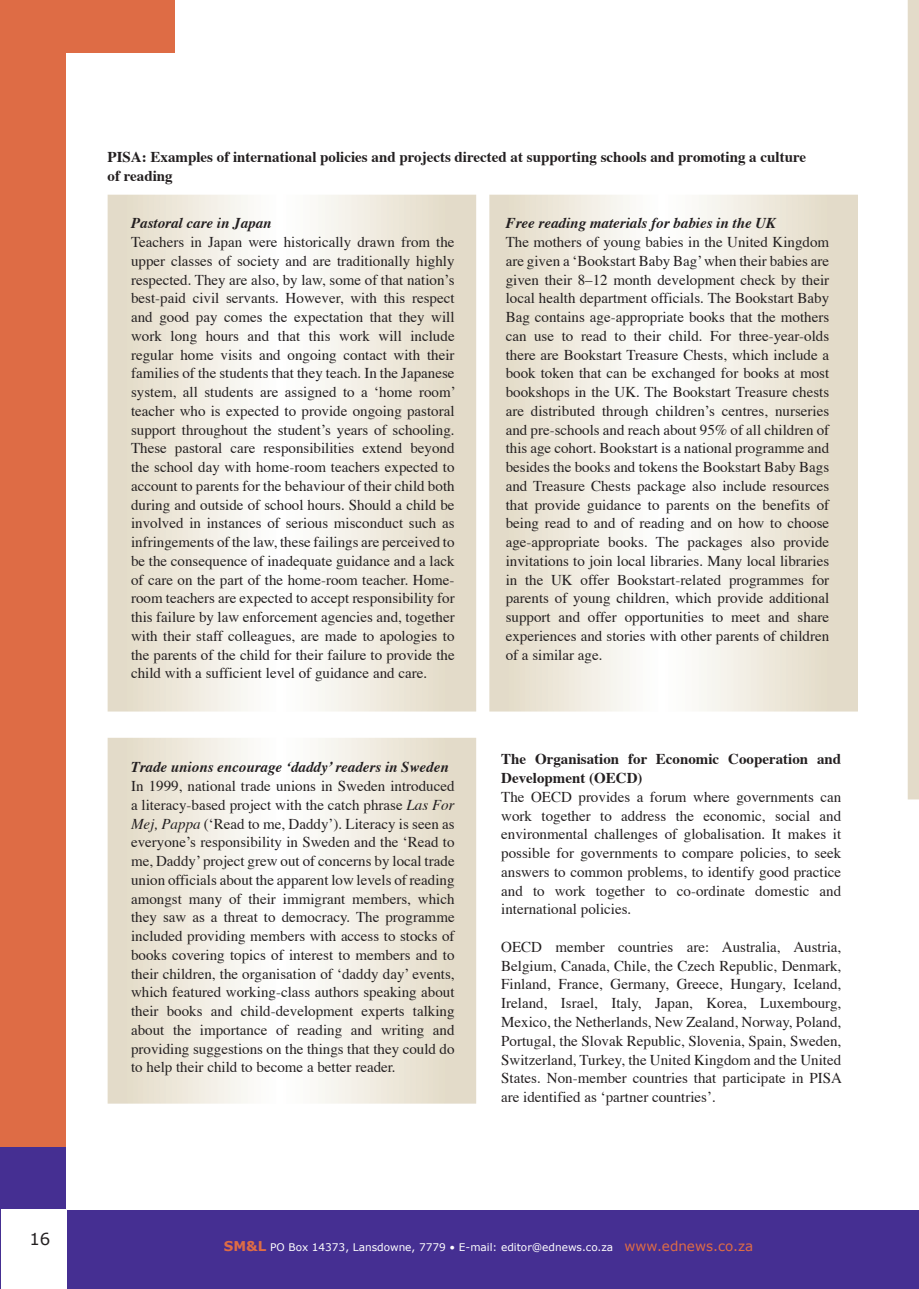
<style>
.page{position:relative;width:919px;height:1289px;background:#fff}
.page>*{position:absolute;margin:0;border:0;box-sizing:border-box;transform-origin:0 0}
.t1{font:16.5px "Verdana";color:#231f20}
.t2{font:15px/18.8px "Times";color:#231f20;text-align:justify}
.t3{font:700 15px/18.8px "Times";color:#231f20}
.t4{font:italic 700 15px "Times";color:#231f20}
.t5{font:10.5px "Verdana";color:#fff}
.s1{font-style:italic}
.s2{font-weight:700;font-size:13.5px;color:#de6c45}
.s3{font-size:13.5px;color:#de6c45}
</style>
<div class="page">
<div style="left:0;top:0;width:174px;height:1288px;background:#de6c45"></div>
<div style="left:0;top:1147px;width:72px;height:141px;background:#452f92"></div>
<div style="left:0;top:1209px;width:918px;height:79px;background:#452f92"></div>
<div style="left:67px;top:53px;width:851px;height:1156px;background:#fff"></div>
<div style="left:1px;top:1209px;width:66px;height:79px;background:#fff"></div>
<svg style="left:907px;top:0;width:11px;height:799px;background:#e4ddcc"></svg>
<svg style="left:111px;top:198px;width:362px;height:510px"></svg>
<div style="left:108px;top:195px;width:368px;height:516px;border:2px solid #fff"></div>
<svg style="left:492px;top:198px;width:362px;height:510px"></svg>
<div style="left:489px;top:195px;width:368px;height:516px;border:2px solid #fff"></div>
<svg style="left:111px;top:740px;width:362px;height:360px"></svg>
<div style="left:108px;top:737px;width:368px;height:366px;border:2px solid #fff"></div>
<p class="t1" style="left:29px;top:1227px;width:22px">16</p>
<p class="t3" style="left:108px;top:146px;width:700px">PISA: Examples of international policies and projects directed at supporting schools and promoting a culture of reading</p>
<p class="t4" style="left:131px;top:209px;width:142px">Pastoral care in Japan</p>
<p class="t2" style="left:131px;top:231px;width:326px">Teachers in Japan were historically drawn from the upper classes of society and are traditionally highly respected. They are also, by law, some of that nation’s best-paid civil servants. However, with this respect and good pay comes the expectation that they will work long hours and that this work will include regular home visits and ongoing contact with their families of the students that they teach. In the Japanese system, all students are assigned to a ‘home room’ teacher who is expected to provide ongoing pastoral support throughout the student’s years of schooling.<br>These pastoral care responsibilities extend beyond the school day with home-room teachers expected to account to parents for the behaviour of their child both during and outside of school hours. Should a child be involved in instances of serious misconduct such as infringements of the law, these failings are perceived to be the consequence of inadequate guidance and a lack of care on the part of the home-room teacher. Home&shy;room teachers are expected to accept responsibility for this failure by law enforcement agencies and, together with their staff colleagues, are made to apologies to the parents of the child for their failure to provide the child with a sufficient level of guidance and care.</p>
<p class="t4" style="left:131px;top:753px;width:319px">Trade unions encourage ‘daddy’ readers in Sweden</p>
<p class="t2" style="left:131px;top:775px;width:325px">In 1999, national trade unions in Sweden introduced a literacy-based project with the catch phrase <span class="s1">Las For Mej, Pappa</span> (‘Read to me, Daddy’). Literacy is seen as everyone’s responsibility in Sweden and the ‘Read to me, Daddy’ project grew out of concerns by local trade union officials about the apparent low levels of reading amongst many of their immigrant members, which they saw as a threat to democracy. The programme included providing members with access to stocks of books covering topics of interest to members and to their children, the organisation of ‘daddy day’ events, which featured working-class authors speaking about their books and child-development experts talking about the importance of reading and writing and providing suggestions on the things that they could do to help their child to become a better reader.</p>
<p class="t4" style="left:505px;top:209px;width:272px">Free reading materials for babies in the UK</p>
<p class="t2" style="left:505px;top:231px;width:325px">The mothers of young babies in the United Kingdom are given a ‘Bookstart Baby Bag’ when their babies are given their 8–12 month development check by their local health department officials. The Bookstart Baby Bag contains age-appropriate books that the mothers can use to read to their child. For three-year-olds there are Bookstart Treasure Chests, which include a book token that can be exchanged for books at most bookshops in the UK. The Bookstart Treasure chests are distributed through children’s centres, nurseries and pre-schools and reach about 95% of all children of this age cohort. Bookstart is a national programme and besides the books and tokens the Bookstart Baby Bags and Treasure Chests package also include resources that provide guidance to parents on the benefits of being read to and of reading and on how to choose age-appropriate books. The packages also provide invitations to join local libraries. Many local libraries in the UK offer Bookstart-related programmes for parents of young children, which provide additional support and offer opportunities to meet and share experiences and stories with other parents of children of a similar age.</p>
<p class="t3" style="left:501px;top:748px;width:341px">The Organisation for Economic Cooperation and<br>Development (OECD)</p>
<p class="t2" style="left:501px;top:786px;width:341px">The OECD provides a forum where governments can work together to address the economic, social and environmental challenges of globalisation. It makes it possible for governments to compare policies, to seek answers to common problems, to identify good practice and to work together to co-ordinate domestic and international policies.</p>
<p class="t2" style="left:501px;top:936px;width:342px">OECD member countries are: Australia, Austria, Belgium, Canada, Chile, the Czech Republic, Denmark, Finland, France, Germany, Greece, Hungary, Iceland, Ireland, Israel, Italy, Japan, Korea, Luxembourg, Mexico, the Netherlands, New Zealand, Norway, Poland, Portugal, the Slovak Republic, Slovenia, Spain, Sweden, Switzerland, Turkey, the United Kingdom and the United States. Non-member countries that participate in PISA are identified as ‘partner countries’.</p>
<p class="t5" style="left:224px;top:1239px;width:531px"><span class="s2">SM&amp;L</span> PO Box 14373, Lansdowne, 7779 • E-mail: editor@ednews.co.za <span class="s3">www.ednews.co.za</span></p>
</div>
